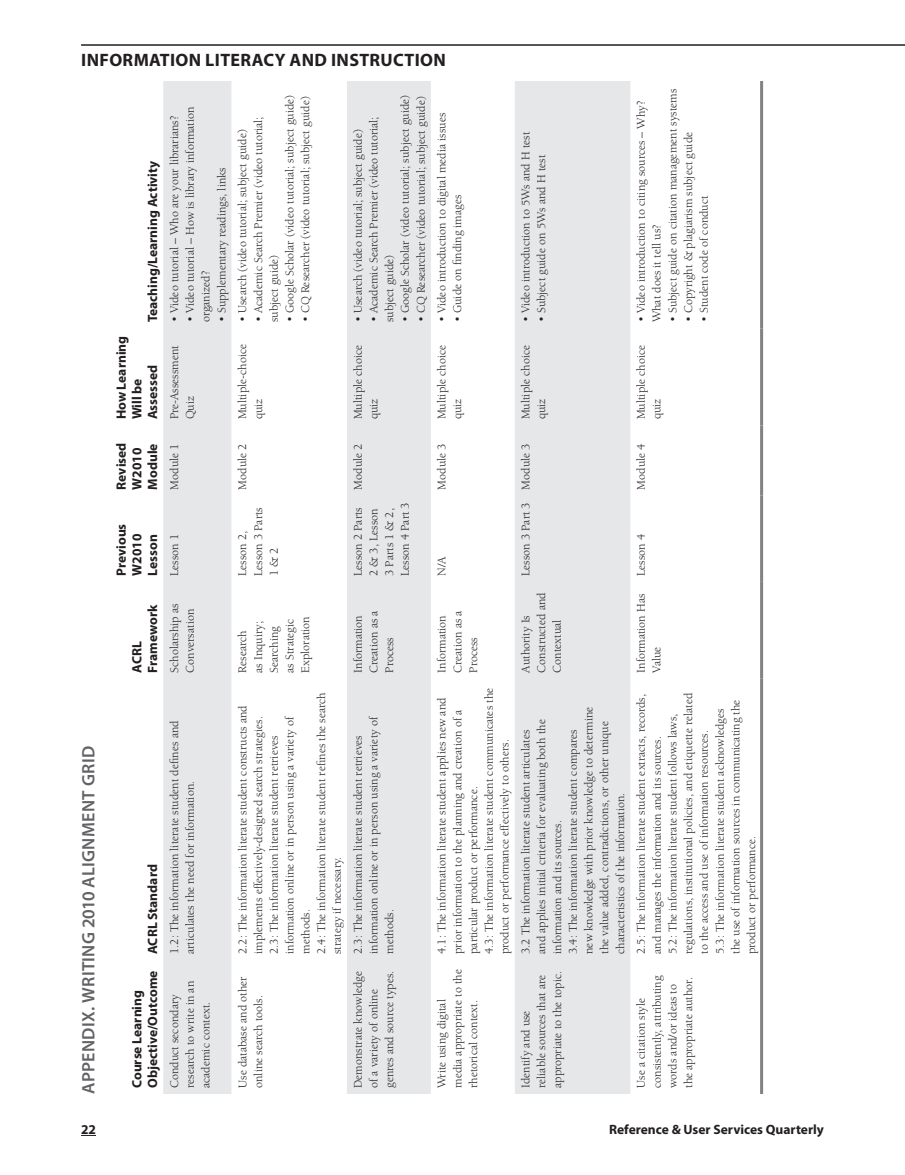
<style>
.page{position:relative;width:905px;height:1175px;background:#fff}
.page>*{position:absolute;margin:0;border:0;box-sizing:border-box;transform-origin:0 0}
.t1{font:700 18px "Myriad Pro";letter-spacing:.02em;color:#231f20}
.t2{font:600 18px "Myriad Pro";letter-spacing:.015em;color:#636366}
.t3{font:700 13.5px/15.8px "Myriad Pro";color:#231f20}
.t4{font:12px/15.8px "Berkeley";color:#231f20}
</style>
<div class="page">
<svg style="left:81px;top:1135px;width:15px;height:1px"></svg>
<hr style="left:81px;top:44px;width:823px;height:2px;background:#231f20">
<svg style="left:163px;top:81px;width:467px;height:1013px;fill:#e6e7e9"></svg>
<hr style="left:760px;top:960px;width:3px;height:134px;background:#808285">
<hr style="left:760px;top:678px;width:3px;height:282px;background:#808285">
<hr style="left:760px;top:582px;width:3px;height:96px;background:#808285">
<hr style="left:760px;top:495px;width:3px;height:87px;background:#808285">
<hr style="left:760px;top:425px;width:3px;height:70px;background:#808285">
<hr style="left:760px;top:328px;width:3px;height:97px;background:#808285">
<hr style="left:760px;top:81px;width:3px;height:247px;background:#808285">
<h1 class="t1" style="left:81px;top:48px;width:31px">INformation</h1>
<h1 class="t1" style="left:205px;top:48px;width:21px">Literacy</h1>
<h1 class="t1" style="left:289px;top:48px;width:14px">and</h1>
<h1 class="t1" style="left:331px;top:48px;width:18px">Instruction</h1>
<h1 class="t2" style="left:77px;top:1093px;width:349px;rotate:-90deg">APPENDIX. WRITING 2010 ALIGNMENT GRID</h1>
<p class="t3" style="left:144px;top:322px;width:163px;rotate:-90deg">Teaching/Learning Activity</p>
<p class="t3" style="left:113px;top:419px;width:85px;rotate:-90deg">How Learning<br>Will be<br>Assessed</p>
<p class="t4" style="left:167px;top:322px;width:208px;rotate:-90deg">• Video tutorial – Who are your librarians?</p>
<p class="t4" style="left:182px;top:322px;width:217px;rotate:-90deg">• Video tutorial – How is library information organized?</p>
<p class="t4" style="left:214px;top:322px;width:157px;rotate:-90deg">• Supplementary readings, links</p>
<p class="t4" style="left:167px;top:419px;width:76px;rotate:-90deg">Pre-Assessment<br>Quiz</p>
<p class="t4" style="left:282px;top:322px;width:229px;rotate:-90deg">• Google Scholar (video tutorial; subject guide)</p>
<p class="t4" style="left:298px;top:322px;width:227px;rotate:-90deg">• CQ Researcher (video tutorial; subject guide)</p>
<p class="t4" style="left:250px;top:322px;width:207px;rotate:-90deg">• Academic Search Premier (video tutorial; subject guide)</p>
<p class="t4" style="left:235px;top:322px;width:195px;rotate:-90deg">• Usearch (video tutorial; subject guide)</p>
<p class="t4" style="left:235px;top:419px;width:77px;rotate:-90deg">Multiple-choice quiz</p>
<p class="t4" style="left:397px;top:322px;width:229px;rotate:-90deg">• Google Scholar (video tutorial; subject guide)</p>
<p class="t4" style="left:413px;top:322px;width:227px;rotate:-90deg">• CQ Researcher (video tutorial; subject guide)</p>
<p class="t4" style="left:366px;top:322px;width:207px;rotate:-90deg">• Academic Search Premier (video tutorial; subject guide)</p>
<p class="t4" style="left:350px;top:322px;width:195px;rotate:-90deg">• Usearch (video tutorial; subject guide)</p>
<p class="t4" style="left:350px;top:419px;width:76px;rotate:-90deg">Multiple choice quiz</p>
<p class="t4" style="left:434px;top:322px;width:211px;rotate:-90deg">• Video introduction to digital media issues</p>
<p class="t4" style="left:450px;top:322px;width:129px;rotate:-90deg">• Guide on finding images</p>
<p class="t4" style="left:434px;top:419px;width:76px;rotate:-90deg">Multiple choice quiz</p>
<p class="t4" style="left:518px;top:322px;width:192px;rotate:-90deg">• Video introduction to 5Ws and H test</p>
<p class="t4" style="left:534px;top:322px;width:169px;rotate:-90deg">• Subject guide on 5Ws and H test</p>
<p class="t4" style="left:518px;top:419px;width:76px;rotate:-90deg">Multiple choice quiz</p>
<p class="t3" style="left:113px;top:489px;width:48px;rotate:-90deg">Revised<br>W2010<br>Module</p>
<p class="t4" style="left:167px;top:489px;width:48px;rotate:-90deg">Module 1</p>
<p class="t3" style="left:113px;top:576px;width:54px;rotate:-90deg">Previous<br>W2010<br>Lesson</p>
<p class="t3" style="left:129px;top:672px;width:70px;rotate:-90deg">ACRL<br>Framework</p>
<p class="t4" style="left:167px;top:576px;width:43px;rotate:-90deg">Lesson 1</p>
<p class="t4" style="left:167px;top:672px;width:70px;rotate:-90deg">Scholarship as<br>Conversation</p>
<p class="t3" style="left:129px;top:1088px;width:225px;rotate:-90deg">Course Learning<br>Objective/Outcome ACRL Standard</p>
<p class="t4" style="left:167px;top:954px;width:235px;rotate:-90deg">1.2: The information literate student defines and articulates the need for information.</p>
<p class="t4" style="left:167px;top:1088px;width:108px;rotate:-90deg">Conduct secondary research to write in an academic context.</p>
<p class="t4" style="left:235px;top:489px;width:48px;rotate:-90deg">Module 2</p>
<p class="t4" style="left:235px;top:576px;width:70px;rotate:-90deg">Lesson 2,<br>Lesson 3 Parts<br>1 &amp; 2</p>
<p class="t4" style="left:350px;top:489px;width:48px;rotate:-90deg">Module 2</p>
<p class="t4" style="left:350px;top:576px;width:75px;rotate:-90deg">Lesson 2 Parts<br>2 &amp; 3, Lesson<br>3 Parts 1 &amp; 2,<br>Lesson 4 Part 3</p>
<p class="t4" style="left:235px;top:672px;width:58px;rotate:-90deg">Research<br>as Inquiry;<br>Searching as Strategic<br>Exploration</p>
<p class="t4" style="left:235px;top:954px;width:263px;rotate:-90deg">2.2: The information literate student constructs and implements effectively-designed search strategies.<br>2.3: The information literate student retrieves information online or in person using a variety of methods.<br>2.4: The information literate student refines the search strategy if necessary.</p>
<p class="t4" style="left:235px;top:1087px;width:113px;rotate:-90deg">Use database and other online search tools.</p>
<p class="t4" style="left:350px;top:672px;width:64px;rotate:-90deg">Information<br>Creation as a<br>Process</p>
<p class="t4" style="left:350px;top:954px;width:239px;rotate:-90deg">2.3: The information literate student retrieves information online or in person using a variety of methods.</p>
<p class="t4" style="left:350px;top:1087px;width:119px;rotate:-90deg">Demonstrate knowledge of a variety of online genres and source types.</p>
<p class="t4" style="left:434px;top:489px;width:48px;rotate:-90deg">Module 3</p>
<p class="t4" style="left:434px;top:576px;width:21px;rotate:-90deg">N/A</p>
<p class="t4" style="left:434px;top:672px;width:64px;rotate:-90deg">Information<br>Creation as a<br>Process</p>
<p class="t4" style="left:434px;top:954px;width:268px;rotate:-90deg">4.1: The information literate student applies new and prior information to the planning and creation of a particular product or performance.<br>4.3: The information literate student communicates the product or performance effectively to others.</p>
<p class="t4" style="left:434px;top:1087px;width:120px;rotate:-90deg">Write using digital media appropriate to the rhetorical context.</p>
<p class="t4" style="left:518px;top:576px;width:134px;rotate:-90deg">Lesson 3 Part 3 Module 3</p>
<p class="t4" style="left:518px;top:672px;width:82px;rotate:-90deg">Authority Is<br>Constructed and<br>Contextual</p>
<p class="t4" style="left:518px;top:954px;width:249px;rotate:-90deg">3.2 The information literate student articulates<br>and applies initial criteria for evaluating both the information and its sources.<br>3.4: The information literate student compares<br>new knowledge with prior knowledge to determine the value added, contradictions, or other unique characteristics of the information.</p>
<p class="t4" style="left:518px;top:1087px;width:118px;rotate:-90deg">Identify and use<br>reliable sources that are appropriate to the topic.</p>
<p class="t4" style="left:665px;top:322px;width:235px;rotate:-90deg">• Subject guide on citation management systems</p>
<p class="t4" style="left:633px;top:322px;width:223px;rotate:-90deg">• Video introduction to citing sources – Why?<br>What does it tell us?</p>
<p class="t4" style="left:680px;top:322px;width:192px;rotate:-90deg">• Copyright &amp; plagiarism subject guide</p>
<p class="t4" style="left:696px;top:322px;width:128px;rotate:-90deg">• Student code of conduct</p>
<p class="t4" style="left:633px;top:419px;width:76px;rotate:-90deg">Multiple choice quiz</p>
<p class="t4" style="left:633px;top:489px;width:48px;rotate:-90deg">Module 4</p>
<p class="t4" style="left:633px;top:576px;width:43px;rotate:-90deg">Lesson 4</p>
<p class="t4" style="left:633px;top:672px;width:80px;rotate:-90deg">Information Has<br>Value</p>
<p class="t4" style="left:633px;top:954px;width:263px;rotate:-90deg">2.5: The information literate student extracts, records, and manages the information and its sources.<br>5.2: The information literate student follows laws, regulations, institutional policies, and etiquette related to the access and use of information resources.<br>5.3: The information literate student acknowledges the use of information sources in communicating the product or performance.</p>
<p class="t4" style="left:633px;top:1087px;width:114px;rotate:-90deg">Use a citation style consistently, attributing words and/or ideas to the appropriate author.</p>
<p class="t3" style="left:81px;top:1121px;width:16px">22</p>
<p class="t3" style="left:609px;top:1121px;width:216px">Reference &amp; User Services Quarterly</p>
</div>
